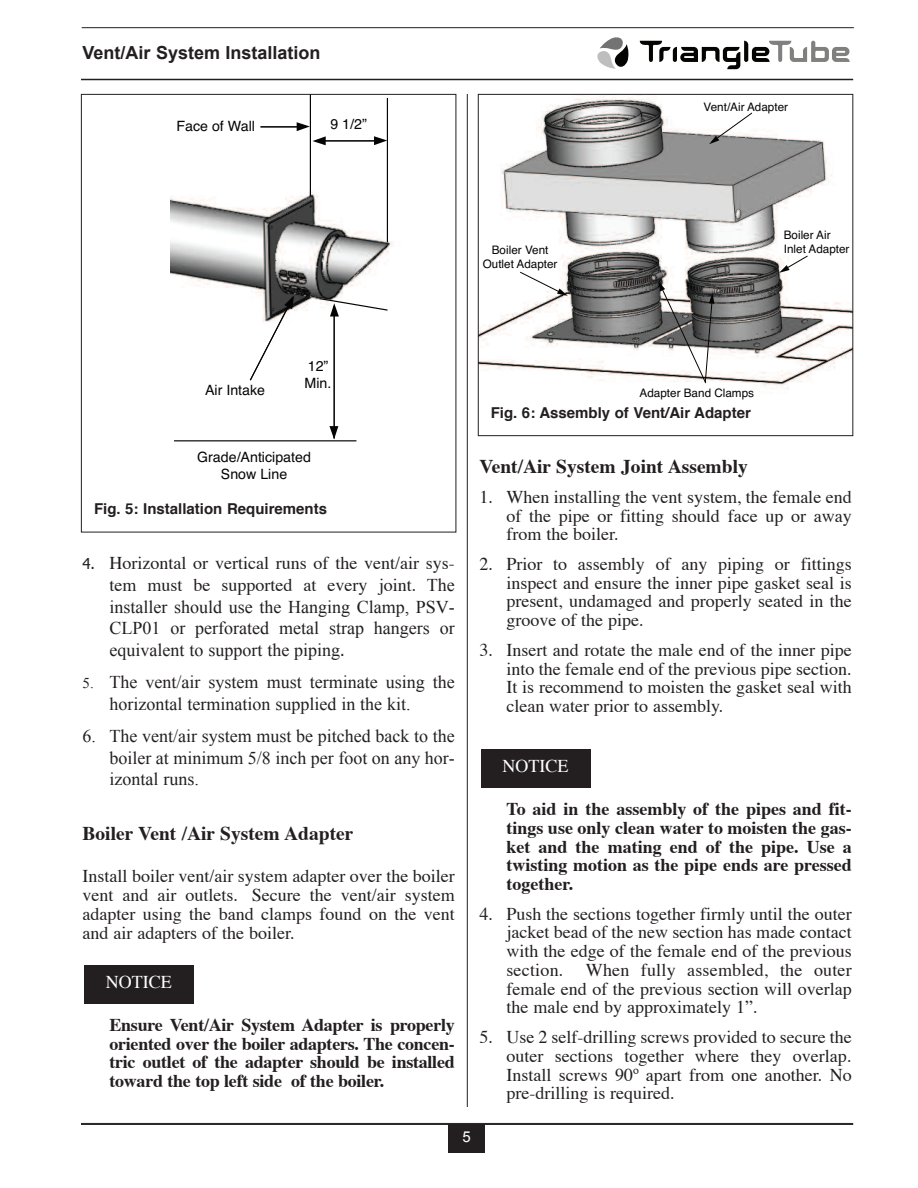
<style>
.page{position:relative;width:918px;height:1188px;background:#fff}
.page>*{position:absolute;margin:0;border:0;box-sizing:border-box;transform-origin:0 0}
.t1{font:700 19.5px "Times";color:#231f20}
.t2{font:18px/18.8px "Times";color:#231f20;text-align:justify}
.t3{font:700 18px/18.8px "Times";letter-spacing:-.015em;color:#231f20;text-align:justify}
.t4{font:18px/21.6px "Times New Roman";color:#231f20;text-align:justify}
.t5{font:700 18px "Arial";color:#231f20}
.t6{font:18px "Times";color:#fff}
.t7{font:700 15px "Helvetica";color:#231f20}
.t8{font:15px "Arial";color:#fff}
.t9{font:14.25px/17.1px "Helvetica";color:#040503}
.t10{font:11.7px/14.1px "Helvetica";color:#040503;text-align:center}
.s1{font-family:"Tahoma";font-size:15px}
.s2{font-family:"Times New Roman"}
.s3{font-size:15px}
</style>
<div class="page">
<hr style="left:82px;top:27px;width:772px;height:1px;background:#231f20">
<hr style="left:81px;top:79px;width:772px;height:1px;background:#231f20">
<hr style="left:81px;top:1123px;width:772px;height:1px;background:#231f20">
<hr style="left:81px;top:1124px;width:772px;height:1px;background:#231f20">
<div style="left:448px;top:1124px;width:37px;height:28px;background:#231f20"></div>
<div style="left:481px;top:749px;width:109px;height:39px;background:#231f20"></div>
<hr style="left:467px;top:94px;width:1px;height:1013px;background:#231f20">
<svg style="left:640px;top:41px;width:210px;height:28px"></svg>
<svg style="left:597px;top:37px;width:31px;height:32px"></svg>
<div style="left:84px;top:965px;width:110px;height:39px;background:#231f20"></div>
<img style="left:170px;top:104px;width:222px;height:283px">
<svg style="left:374px;top:136px;width:13px;height:9px"></svg>
<hr style="left:319px;top:140px;width:55px;height:1px;background:#040503">
<svg style="left:297px;top:122px;width:29px;height:23px"></svg>
<hr style="left:261px;top:126px;width:36px;height:1px;background:#040503">
<svg style="left:329px;top:426px;width:9px;height:13px"></svg>
<hr style="left:174px;top:440px;width:182px;height:1px;background:#040503">
<hr style="left:334px;top:306px;width:1px;height:132px;background:#040503">
<svg style="left:249px;top:295px;width:45px;height:87px"></svg>
<hr style="left:387px;top:98px;width:1px;height:144px;background:#040503">
<hr style="left:310px;top:94px;width:1px;height:102px;background:#040503">
<svg style="left:318px;top:297px;width:71px;height:20px"></svg>
<img style="left:480px;top:96px;width:371px;height:294px">
<svg style="left:709px;top:112px;width:44px;height:32px"></svg>
<svg style="left:520px;top:272px;width:48px;height:24px"></svg>
<svg style="left:779px;top:255px;width:29px;height:18px"></svg>
<svg style="left:658px;top:281px;width:56px;height:103px"></svg>
<div style="left:478px;top:94px;width:375px;height:342px;border:1px solid #231f20"></div>
<p class="t5" style="left:82px;top:43px;width:240px">Vent/Air System Installation</p>
<p class="t9" style="left:177px;top:118px;width:80px">Face of Wall</p>
<p class="t9" style="left:330px;top:116px;width:38px">9 1/2”</p>
<p class="t10" style="left:704px;top:100px;width:86px">Vent/Air Adapter</p>
<p class="t10" style="left:483px;top:243px;width:76px">Boiler Vent<br>Outlet Adapter</p>
<p class="t10" style="left:784px;top:228px;width:67px;text-align:left">Boiler Air<br>Inlet Adapter</p>
<p class="t9" style="left:205px;top:382px;width:62px">Air Intake</p>
<p class="t9" style="left:305px;top:358px;width:28px">12”<br>Min.</p>
<p class="t10" style="left:640px;top:387px;width:116px">Adapter Band Clamps</p>
<p class="t7" style="left:491px;top:406px;width:262px">Fig. 6: Assembly of Vent/Air Adapter</p>
<p class="t9" style="left:197px;top:449px;width:115px;text-align:center">Grade/Anticipated<br>Snow Line</p>
<p class="t7" style="left:94px;top:503px;width:234px">Fig. 5: Installation Requirements</p>
<p class="t2" style="left:82px;top:554px;width:374px;line-height:21.8px;text-align:right"><span class="s1">4.</span> Horizontal or vertical runs of the vent/air sys&shy;tem must be supported at every joint. <span class="s2">The</span></p>
<p class="t4" style="left:110px;top:596px;width:347px">installer should use the Hanging Clamp, PSV-CLP01 or perforated metal strap hangers or equivalent to support the piping<span class="s1">.</span></p>
<p class="t4" style="left:110px;top:671px;width:347px;text-indent:-27px"><span class="s3">5.</span> The vent/air system must terminate using the horizontal termination supplied in the kit.</p>
<p class="t4" style="left:110px;top:725px;width:347px;text-indent:-27px">6. The vent/air system must be pitched back to the boiler at minimum 5/8 inch per foot on any hor&shy;izontal runs.</p>
<p class="t1" style="left:82px;top:826px;width:272px">Boiler Vent /Air System Adapter</p>
<p class="t2" style="left:82px;top:869px;width:374px">Install boiler vent/air system adapter over the boiler vent and air outlets. Secure the vent/air system adapter using the band clamps found on the vent and air adapters of the boiler.</p>
<p class="t6" style="left:106px;top:975px;width:67px">NOTICE</p>
<p class="t3" style="left:109px;top:1017px;width:347px">Ensure Vent/Air System Adapter is properly oriented over the boiler adapters. The concen&shy;tric outlet of the adapter should be installed toward the top left side of the boiler.</p>
<p class="t1" style="left:479px;top:459px;width:270px">Vent/Air System Joint Assembly</p>
<p class="t2" style="left:506px;top:489px;width:347px;text-indent:-27px">1. When installing the vent system, the female end of the pipe or fitting should face up or away from the boiler.</p>
<p class="t2" style="left:506px;top:556px;width:347px;text-indent:-27px">2. Prior to assembly of any piping or fittings inspect and ensure the inner pipe gasket seal is present, undamaged and properly seated in the groove of the pipe.</p>
<p class="t2" style="left:506px;top:642px;width:347px;text-indent:-27px">3. Insert and rotate the male end of the inner pipe into the female end of the previous pipe section.<br>It is recommend to moisten the gasket seal with clean water prior to assembly.</p>
<p class="t6" style="left:503px;top:759px;width:67px">NOTICE</p>
<p class="t3" style="left:506px;top:801px;width:347px">To aid in the assembly of the pipes and fit&shy;tings use only clean water to moisten the gas&shy;ket and the mating end of the pipe. Use a twisting motion as the pipe ends are pressed together.</p>
<p class="t2" style="left:506px;top:906px;width:347px;text-indent:-27px">4. Push the sections together firmly until the outer jacket bead of the new section has made contact with the edge of the female end of the previous section. When fully assembled, the outer female end of the previous section will overlap the male end by approximately 1”.</p>
<p class="t2" style="left:506px;top:1029px;width:347px;text-indent:-27px">5. Use 2 self-drilling screws provided to secure the outer sections together where they overlap.<br>Install screws 90º apart from one another. No pre-drilling is required.</p>
<p class="t8" style="left:462px;top:1129px;width:10px">5</p>
</div>
